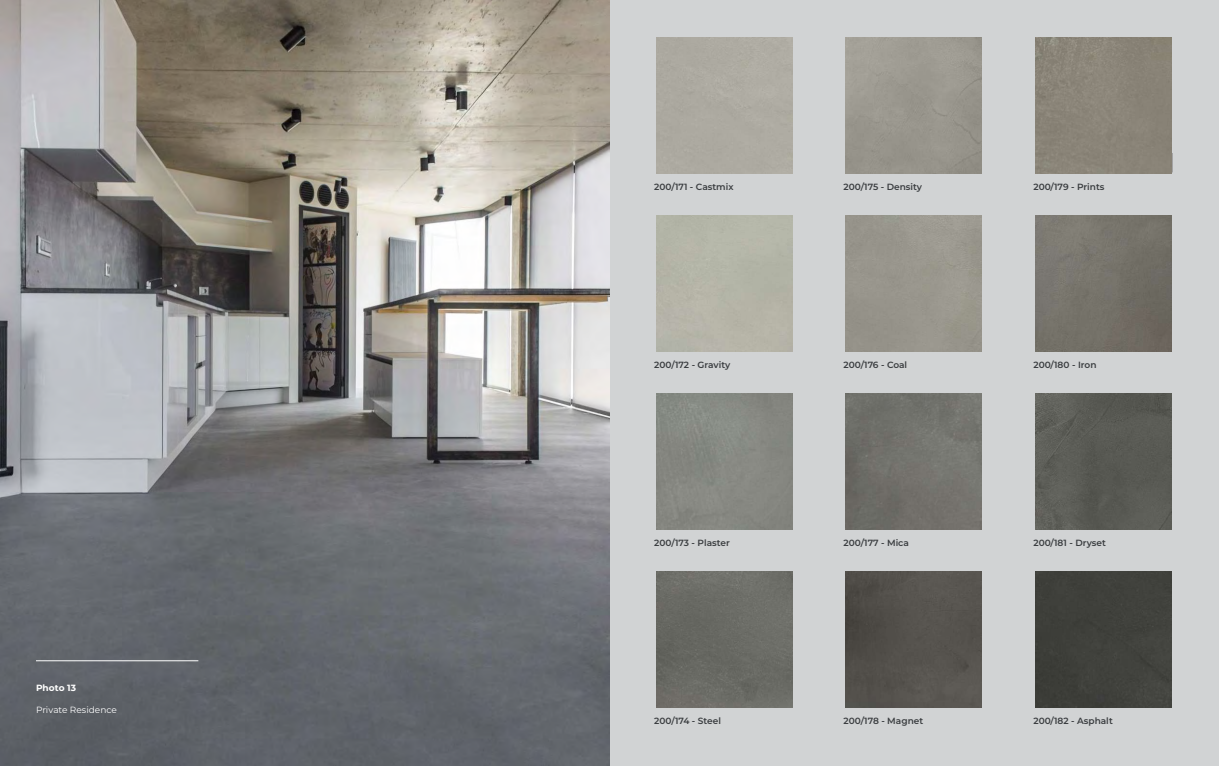
<style>
.page{position:relative;width:1219px;height:766px;background:#fff}
.page>*{position:absolute;margin:0;border:0;box-sizing:border-box;transform-origin:0 0}
.t1{font:600 9px "Montserrat";color:#393c3f}
.t2{font:9px "Montserrat";color:#fff}
.t3{font:700 9px "Montserrat";letter-spacing:.005em;color:#fff}
</style>
<div class="page">
<svg style="left:609px;top:0;width:610px;height:765px;background:#babbb9"></svg>
<img style="left:0;top:0;width:609px;height:765px">
<hr style="left:36px;top:660px;width:162px;height:1px;background:#fff">
<div style="left:1036px;top:37px;width:136px;height:136px;background:#8a8478"></div>
<img style="left:1035px;top:393px;width:136px;height:136px">
<img style="left:656px;top:571px;width:136px;height:136px">
<img style="left:845px;top:571px;width:136px;height:136px">
<div style="left:1035px;top:571px;width:136px;height:136px;background:#3f403b"></div>
<p class="t3" style="left:36px;top:681px;width:42px">Photo 13</p>
<p class="t2" style="left:36px;top:703px;width:83px">Private Residence</p>
<p class="t1" style="left:654px;top:180px;width:81px">200/171 - Castmix</p>
<p class="t1" style="left:843px;top:180px;width:80px">200/175 - Density</p>
<p class="t1" style="left:1033px;top:180px;width:73px">200/179 - Prints</p>
<p class="t1" style="left:654px;top:358px;width:78px">200/172 - Gravity</p>
<p class="t1" style="left:843px;top:358px;width:65px">200/176 - Coal</p>
<p class="t1" style="left:1033px;top:358px;width:65px">200/180 - Iron</p>
<p class="t1" style="left:654px;top:536px;width:77px">200/173 - Plaster</p>
<p class="t1" style="left:843px;top:536px;width:67px">200/177 - Mica</p>
<p class="t1" style="left:1033px;top:536px;width:74px">200/181 - Dryset</p>
<p class="t1" style="left:654px;top:714px;width:68px">200/174 - Steel</p>
<p class="t1" style="left:843px;top:714px;width:81px">200/178 - Magnet</p>
<p class="t1" style="left:1033px;top:714px;width:81px">200/182 - Asphalt</p>
</div>
